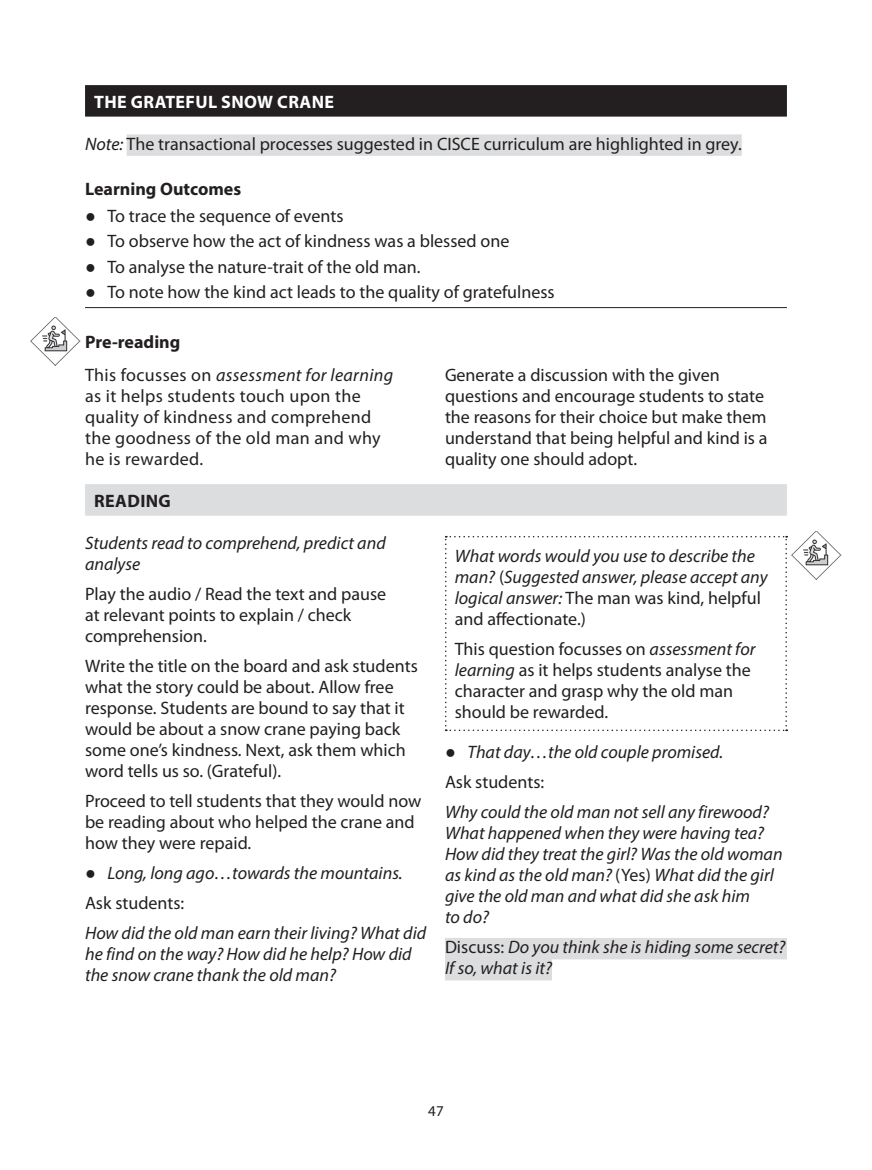
<style>
.page{position:relative;width:872px;height:1170px;background:#fff}
.page>*{position:absolute;margin:0;border:0;box-sizing:border-box;transform-origin:0 0}
.t1{font:18px/21px "Myriad Pro";color:#231f20}
.t2{font:italic 18px/21px "Myriad Pro";color:#231f20}
.t3{font:18px/21px "Myriad Pro";letter-spacing:.02em;color:#231f20}
.t4{font:italic 18px/33px "Myriad Pro";letter-spacing:.02em;color:#231f20}
.t5{font:700 18px "Myriad Pro";letter-spacing:.02em;color:#fff}
.t6{font:700 18px "Myriad Pro";color:#231f20}
.t7{font:700 18px "Myriad Pro";letter-spacing:.02em;color:#231f20}
.t8{font:15px "Myriad Pro";color:#231f20}
.s1{font-style:italic}
.s2{font-weight:700;font-style:normal}
.s3{font-style:normal}
</style>
<div class="page">
<div style="left:85px;top:85px;width:702px;height:32px;background:#231f20"></div>
<div style="left:127px;top:134px;width:614px;height:22px;background:#dcdddf"></div>
<hr style="left:85px;top:307px;width:702px;height:1px;background:#231f20">
<img style="left:31px;top:317px;width:50px;height:48px">
<div style="left:85px;top:484px;width:702px;height:31px;background:#dcdddf"></div>
<div style="left:445px;top:937px;width:342px;height:22px;background:#dcdddf"></div>
<div style="left:445px;top:958px;width:107px;height:22px;background:#dcdddf"></div>
<svg style="left:445px;top:536px;width:342px;height:195px"></svg>
<img style="left:791px;top:531px;width:50px;height:48px">
<p class="t5" style="left:94px;top:95px;width:241px">THE GRATEFUL SNOW CRANE</p>
<p class="t1" style="left:85px;top:134px;width:658px"><span class="s1">Note:</span> The transactional processes suggested in CISCE curriculum are highlighted in grey.</p>
<p class="t6" style="left:85px;top:182px;width:158px">Learning Outcomes</p>
<p class="t1" style="left:108px;top:204px;width:449px;line-height:25.5px">To trace the sequence of events<br>To observe how the act of kindness was a blessed one<br>To analyse the nature-trait of the old man.<br>To note how the kind act leads to the quality of gratefulness</p>
<p class="t4" style="left:85px;top:327px;width:310px"><span class="s2">Pre-reading<br></span><span class="s3">This focusses on</span> assessment for learning</p>
<p class="t3" style="left:85px;top:387px;width:297px">as it helps students touch upon the quality of kindness and comprehend the goodness of the old man and why he is rewarded.</p>
<p class="t1" style="left:445px;top:366px;width:324px">Generate a discussion with the given questions and encourage students to state the reasons for their choice but make them understand that being helpful and kind is a quality one should adopt.</p>
<p class="t7" style="left:94px;top:493px;width:78px">READING</p>
<p class="t2" style="left:85px;top:533px;width:302px">Students read to comprehend, predict and analyse</p>
<p class="t1" style="left:85px;top:584px;width:303px">Play the audio / Read the text and pause at relevant points to explain / check comprehension.</p>
<p class="t1" style="left:85px;top:656px;width:334px">Write the title on the board and ask students what the story could be about. Allow free response. Students are bound to say that it would be about a snow crane paying back some one’s kindness. Next, ask them which word tells us so. (Grateful).</p>
<p class="t1" style="left:85px;top:791px;width:338px">Proceed to tell students that they would now be reading about who helped the crane and how they were repaid.</p>
<p class="t2" style="left:108px;top:863px;width:297px">Long, long ago…towards the mountains.</p>
<p class="t1" style="left:85px;top:893px;width:101px">Ask students:</p>
<p class="t2" style="left:85px;top:923px;width:343px">How did the old man earn their living? What did he find on the way? How did he help? How did the snow crane thank the old man?</p>
<p class="t2" style="left:455px;top:547px;width:314px">What words would you use to describe the man? <span class="s3">(</span>Suggested answer, please accept any logical answer: <span class="s3">The man was kind, helpful and affectionate.)</span></p>
<p class="t1" style="left:455px;top:640px;width:302px">This question focusses on <span class="s1">assessment for learning</span> as it helps students analyse the character and grasp why the old man should be rewarded.</p>
<p class="t2" style="left:467px;top:743px;width:257px">That day…the old couple promised.</p>
<p class="t1" style="left:445px;top:773px;width:101px">Ask students:</p>
<p class="t2" style="left:445px;top:803px;width:339px">Why could the old man not sell any firewood?<br>What happened when they were having tea?<br>How did they treat the girl? Was the old woman as kind as the old man? <span class="s3">(Yes)</span> What did the girl give the old man and what did she ask him<br>to do?</p>
<p class="t2" style="left:445px;top:938px;width:342px"><span class="s3">Discuss:</span> Do you think she is hiding some secret?<br>If so, what is it?</p>
<p class="t8" style="left:428px;top:1105px;width:17px">47</p>
</div>
